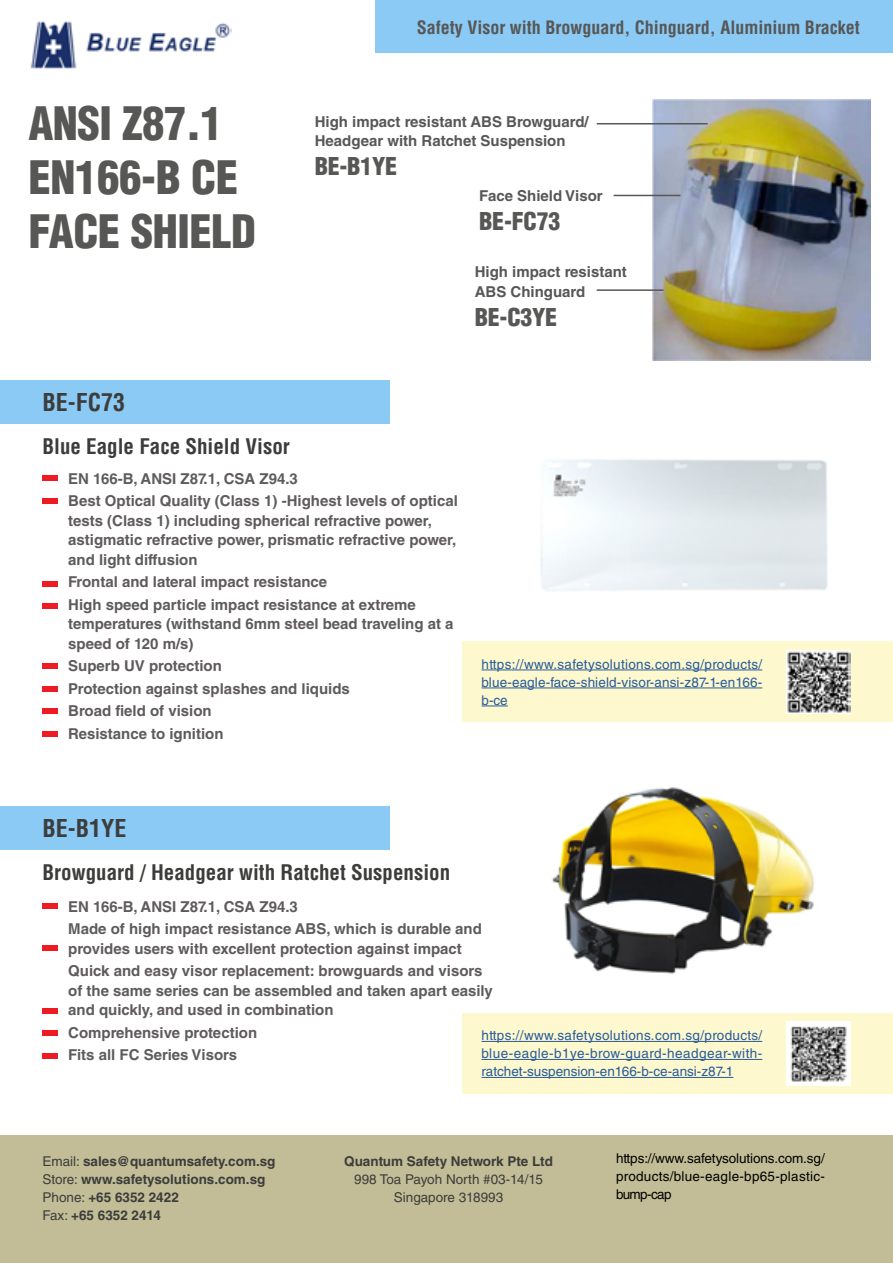
<style>
.page{position:relative;width:893px;height:1263px;background:#fff}
.page>*{position:absolute;margin:0;border:0;box-sizing:border-box;transform-origin:0 0}
.t1{font:900 condensed 45px/54px "Helvetica LT Std";letter-spacing:-.01em;color:#575756}
.t2{font:900 condensed 24px "Helvetica LT Std";letter-spacing:-.01em;color:#575756}
.t3{font:700 condensed 24px "Helvetica LT Std";color:#3c3c3b}
.t4{font:700 condensed 21px "Helvetica LT Std";color:#3c3c3b}
.t5{font:700 condensed 18px "Helvetica LT Std";color:#575756}
.t6{font:700 15px/22.5px "Helvetica LT Std";color:#5f5b5d}
.t7{font:700 15px/19.5px "Helvetica LT Std";color:#575756}
.t8{font:13.5px/18px "Helvetica LT Std";letter-spacing:.01em;color:#275b9b;text-align:justify}
.t9{font:700 13.5px/18px "Helvetica LT Std";color:#3c3c3b}
.t10{font:13.5px/18px "Helvetica LT Std";letter-spacing:.02em;color:#000;text-align:justify}
.t11{font:13.5px/18px "Helvetica LT Std";color:#3c3c3b;text-align:center}
.s1{font-weight:400}
</style>
<div class="page">
<div style="left:0;top:1135px;width:893px;height:128px;background:#c2bd96"></div>
<div style="left:376px;top:0;width:517px;height:52px;background:#8bcaf5"></div>
<img style="left:524px;top:459px;width:320px;height:183px">
<img style="left:552px;top:787px;width:262px;height:187px">
<img style="left:653px;top:99px;width:217px;height:261px">
<hr style="left:614px;top:195px;width:66px;height:1px;background:#575756">
<hr style="left:597px;top:123px;width:111px;height:1px;background:#575756">
<hr style="left:597px;top:289px;width:66px;height:2px;background:#575756">
<img style="left:30px;top:21px;width:201px;height:48px">
<div style="left:463px;top:642px;width:430px;height:80px;background:#fef8ce"></div>
<div style="left:463px;top:1013px;width:430px;height:80px;background:#fef8ce"></div>
<hr style="left:481px;top:670px;width:281px;height:1px;background:#275b9b">
<hr style="left:481px;top:688px;width:281px;height:1px;background:#275b9b">
<svg style="left:481px;top:706px;width:27px;height:1px"></svg>
<hr style="left:481px;top:1041px;width:281px;height:1px;background:#275b9b">
<hr style="left:481px;top:1059px;width:281px;height:1px;background:#275b9b">
<hr style="left:481px;top:1077px;width:252px;height:1px;background:#275b9b">
<img style="left:787px;top:650px;width:63px;height:64px">
<img style="left:787px;top:1021px;width:63px;height:64px">
<div style="left:0;top:380px;width:390px;height:44px;background:#8bcaf5"></div>
<div style="left:0;top:806px;width:390px;height:44px;background:#8bcaf5"></div>
<div style="left:43px;top:904px;width:15px;height:5px;background:#ed1c24"></div>
<div style="left:43px;top:946px;width:15px;height:5px;background:#ed1c24"></div>
<div style="left:43px;top:1031px;width:15px;height:5px;background:#ed1c24"></div>
<div style="left:43px;top:1053px;width:15px;height:5px;background:#ed1c24"></div>
<div style="left:43px;top:1008px;width:15px;height:6px;background:#ed1c24"></div>
<div style="left:43px;top:476px;width:15px;height:5px;background:#ed1c24"></div>
<div style="left:43px;top:498px;width:15px;height:6px;background:#ed1c24"></div>
<div style="left:43px;top:581px;width:15px;height:5px;background:#ed1c24"></div>
<div style="left:43px;top:603px;width:15px;height:5px;background:#ed1c24"></div>
<div style="left:43px;top:663px;width:15px;height:6px;background:#ed1c24"></div>
<div style="left:43px;top:686px;width:15px;height:5px;background:#ed1c24"></div>
<div style="left:43px;top:709px;width:15px;height:5px;background:#ed1c24"></div>
<div style="left:43px;top:731px;width:15px;height:6px;background:#ed1c24"></div>
<h1 class="t1" style="left:28px;top:96px;width:229px">ANSI Z87.1<br>EN166-B CE<br>FACE SHIELD</h1>
<h2 class="t3" style="left:43px;top:387px;width:84px">BE-FC73</h2>
<p class="t5" style="left:417px;top:17px;width:445px">Safety Visor with Browguard, Chinguard, Aluminium Bracket</p>
<p class="t7" style="left:315px;top:111px;width:276px">High impact resistant ABS Browguard/<br>Headgear with Ratchet Suspension</p>
<h2 class="t2" style="left:315px;top:151px;width:84px">BE-B1YE</h2>
<p class="t7" style="left:479px;top:186px;width:125px">Face Shield Visor</p>
<h2 class="t2" style="left:479px;top:206px;width:83px">BE-FC73</h2>
<p class="t7" style="left:475px;top:262px;width:154px">High impact resistant<br>ABS Chinguard</p>
<h2 class="t2" style="left:475px;top:301px;width:84px">BE-C3YE</h2>
<h3 class="t4" style="left:43px;top:433px;width:249px">Blue Eagle Face Shield Visor</h3>
<p class="t6" style="left:68px;top:467px;width:391px">EN 166-B, ANSI Z87.1, CSA Z94.3<br>Best Optical Quality (Class 1) -Highest levels of optical</p>
<p class="t6" style="left:68px;top:510px;width:390px;line-height:19.5px">tests (Class 1) including spherical refractive power, astigmatic refractive power, prismatic refractive power, and light diffusion</p>
<p class="t6" style="left:68px;top:570px;width:349px">Frontal and lateral impact resistance<br>High speed particle impact resistance at extreme</p>
<p class="t6" style="left:68px;top:614px;width:387px;line-height:19.5px">temperatures (withstand 6mm steel bead traveling at a speed of 120 m/s)</p>
<p class="t6" style="left:68px;top:654px;width:283px">Superb UV protection<br>Protection against splashes and liquids<br>Broad field of vision<br>Resistance to ignition</p>
<p class="t8" style="left:481px;top:655px;width:282px">https://www.safetysolutions.com.sg/products/ blue-eagle-face-shield-visor-ansi-z87-1-en166- b-ce</p>
<h2 class="t3" style="left:43px;top:813px;width:86px">BE-B1YE</h2>
<h3 class="t4" style="left:43px;top:859px;width:409px">Browguard / Headgear with Ratchet Suspension</h3>
<p class="t6" style="left:68px;top:895px;width:415px">EN 166-B, ANSI Z87.1, CSA Z94.3<br>Made of high impact resistance ABS, which is durable and</p>
<p class="t6" style="left:68px;top:937px;width:416px">provides users with excellent protection against impact<br>Quick and easy visor replacement: browguards and visors</p>
<p class="t6" style="left:68px;top:981px;width:426px;line-height:19.5px">of the same series can be assembled and taken apart easily and quickly, and used in combination</p>
<p class="t6" style="left:68px;top:1021px;width:190px">Comprehensive protection<br>Fits all FC Series Visors</p>
<p class="t8" style="left:481px;top:1026px;width:282px">https://www.safetysolutions.com.sg/products/ blue-eagle-b1ye-brow-guard-headgear-with&shy;ratchet-suspension-en166-b-ce-ansi-z87-1</p>
<p class="t9" style="left:43px;top:1152px;width:234px"><span class="s1">Email:</span> sales@quantumsafety.com.sg<br><span class="s1">Store:</span> www.safetysolutions.com.sg<br><span class="s1">Phone:</span> +65 6352 2422<br><span class="s1">Fax:</span> +65 6352 2414</p>
<p class="t9" style="left:344px;top:1152px;width:210px">Quantum Safety Network Pte Ltd</p>
<p class="t11" style="left:354px;top:1170px;width:190px">998 Toa Payoh North #03-14/15<br>Singapore 318993</p>
<p class="t10" style="left:616px;top:1149px;width:210px">https://www.safetysolutions.com.sg/ products/blue-eagle-bp65-plastic&shy;bump-cap</p>
</div>
